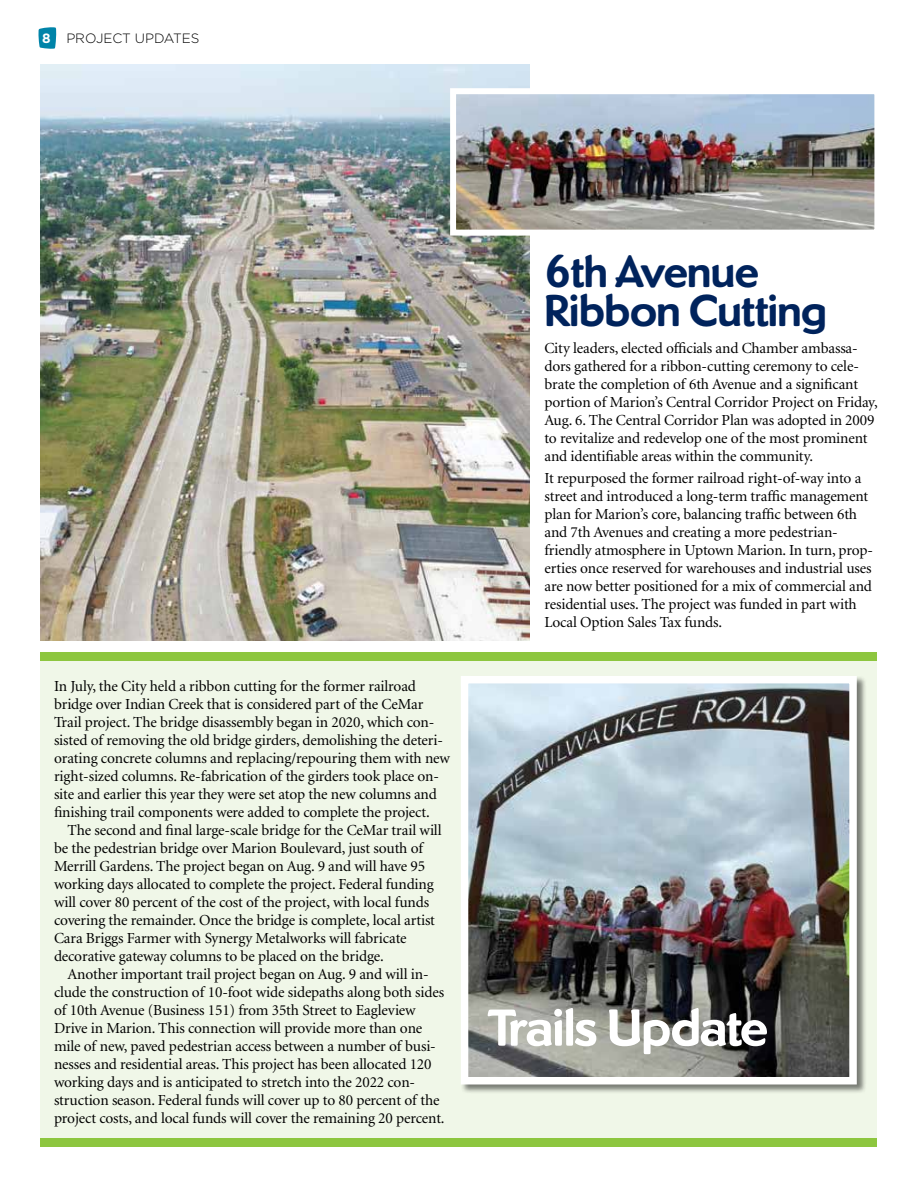
<style>
.page{position:relative;width:918px;height:1188px;background:#fff}
.page>*{position:absolute;margin:0;border:0;box-sizing:border-box;transform-origin:0 0}
.t1{font:700 54px "Dundee";letter-spacing:-.015em;color:#fff}
.t2{font:700 46.5px/39px "Dundee";letter-spacing:-.01em;color:#00235c}
.t3{font:15.3px/18px "Minion";letter-spacing:-.01em;color:#000}
.t4{font:300 13.5px "Gotham";letter-spacing:-.005em;color:#000}
.s1{font-weight:700;color:#fff}
</style>
<div class="page">
<div style="left:40px;top:652px;width:838px;height:496px;background:#8dc63f"></div>
<div style="left:40px;top:662px;width:838px;height:476px;background:#f0f7e8"></div>
<svg style="left:38px;top:27px;width:18px;height:22px"></svg>
<div style="left:460px;top:675px;width:406px;height:419px;background:#000;opacity:.5"></div>
<img style="left:470px;top:685px;width:378px;height:390px">
<div style="left:461px;top:676px;width:396px;height:408px;border:8px solid #fff"></div>
<img style="left:40px;top:65px;width:489px;height:576px">
<img style="left:457px;top:95px;width:416px;height:134px">
<div style="left:450px;top:88px;width:430px;height:148px;border:6px solid #fff"></div>
<p class="t4" style="left:42px;top:29px;width:159px"><span class="s1">8</span> PROJECT UPDATES</p>
<p class="t3" style="left:54px;top:677px;width:398px">In July, the City held a ribbon cutting for the former railroad bridge over Indian Creek that is considered part of the CeMar Trail project. The bridge disassembly began in 2020, which con&shy;sisted of removing the old bridge girders, demolishing the deteri&shy;orating concrete columns and replacing/repouring them with new right-sized columns. Re-fabrication of the girders took place on&shy;site and earlier this year they were set atop the new columns and finishing trail components were added to complete the project.</p>
<p class="t3" style="left:54px;top:822px;width:389px;text-indent:13px">The second and final large-scale bridge for the CeMar trail will be the pedestrian bridge over Marion Boulevard, just south of Merrill Gardens. The project began on Aug. 9 and will have 95 working days allocated to complete the project. Federal funding will cover 80 percent of the cost of the project, with local funds covering the remainder. Once the bridge is complete, local artist Cara Briggs Farmer with Synergy Metalworks will fabricate decorative gateway columns to be placed on the bridge.</p>
<p class="t3" style="left:54px;top:966px;width:392px;text-indent:13px">Another important trail project began on Aug. 9 and will in&shy;clude the construction of 10-foot wide sidepaths along both sides of 10th Avenue (Business 151) from 35th Street to Eagleview Drive in Marion. This connection will provide more than one mile of new, paved pedestrian access between a number of busi&shy;nesses and residential areas. This project has been allocated 120 working days and is anticipated to stretch into the 2022 con&shy;struction season. Federal funds will cover up to 80 percent of the project costs, and local funds will cover the remaining 20 percent.</p>
<h2 class="t2" style="left:544px;top:251px;width:284px">6th Avenue<br>Ribbon Cutting</h2>
<p class="t3" style="left:544px;top:340px;width:335px">City leaders, elected officials and Chamber ambassa&shy;dors gathered for a ribbon-cutting ceremony to cele&shy;brate the completion of 6th Avenue and a significant portion of Marion’s Central Corridor Project on Friday, Aug. 6. The Central Corridor Plan was adopted in 2009 to revitalize and redevelop one of the most prominent and identifiable areas within the community.</p>
<p class="t3" style="left:544px;top:470px;width:330px">It repurposed the former railroad right-of-way into a street and introduced a long-term traffic management plan for Marion’s core, balancing traffic between 6th and 7th Avenues and creating a more pedestrian&shy;friendly atmosphere in Uptown Marion. In turn, prop&shy;erties once reserved for warehouses and industrial uses are now better positioned for a mix of commercial and residential uses. The project was funded in part with Local Option Sales Tax funds.</p>
<h1 class="t1" style="left:488px;top:996px;width:281px">Trails Update</h1>
</div>
